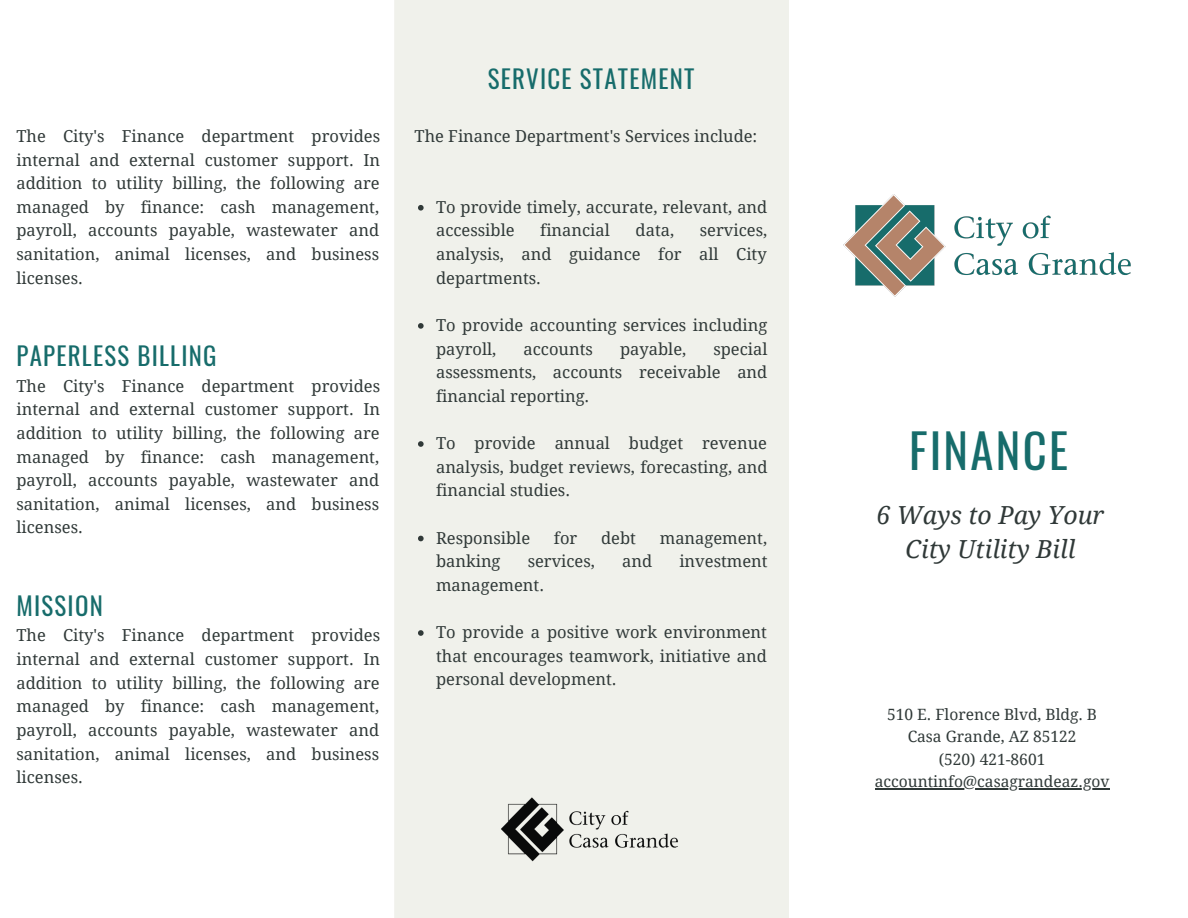
<style>
.page{position:relative;width:1188px;height:918px;background:#fff}
.page>*{position:absolute;margin:0;border:0;box-sizing:border-box;transform-origin:0 0}
.t1{font:46.65px "Oswald";letter-spacing:.05em;color:#176c6b}
.t2{font:24.9px "Oswald";letter-spacing:.05em;color:#176c6b}
.t3{font:italic 24.9px/33.8px "Droid Serif";color:#303938;text-align:center}
.t4{font:16.5px/23.7px "Droid Serif";color:#303938;text-align:justify}
.t5{font:15.6px/22.5px "Droid Serif";color:#303938;text-align:center}
</style>
<div class="page">
<div style="left:394px;top:0;width:395px;height:918px;background:#f0f1eb"></div>
<div style="left:0;top:0;width:395px;height:918px;background:#fff"></div>
<img style="left:843px;top:194px;width:288px;height:102px">
<img style="left:501px;top:797px;width:177px;height:65px">
<hr style="left:875px;top:788px;width:234px;height:1px;background:#303938">
<svg style="left:418px;top:205px;width:6px;height:6px"></svg>
<svg style="left:418px;top:323px;width:6px;height:6px"></svg>
<svg style="left:418px;top:441px;width:6px;height:6px"></svg>
<svg style="left:418px;top:536px;width:6px;height:5px"></svg>
<svg style="left:418px;top:630px;width:6px;height:6px"></svg>
<p class="t4" style="left:16px;top:124px;width:365px">The City's Finance department provides internal and external customer support. In addition to utility billing, the following are managed by finance: cash management, payroll, accounts payable, wastewater and sanitation, animal licenses, and business licenses.</p>
<h2 class="t2" style="left:16px;top:336px;width:201px">PAPERLESS BILLING</h2>
<p class="t4" style="left:16px;top:374px;width:365px">The City's Finance department provides internal and external customer support. In addition to utility billing, the following are managed by finance: cash management, payroll, accounts payable, wastewater and sanitation, animal licenses, and business licenses.</p>
<h2 class="t2" style="left:16px;top:586px;width:88px">MISSION</h2>
<p class="t4" style="left:16px;top:624px;width:365px">The City's Finance department provides internal and external customer support. In addition to utility billing, the following are managed by finance: cash management, payroll, accounts payable, wastewater and sanitation, animal licenses, and business licenses.</p>
<h2 class="t2" style="left:488px;top:59px;width:208px">SERVICE STATEMENT</h2>
<p class="t4" style="left:415px;top:124px;width:344px">The Finance Department's Services include:</p>
<p class="t4" style="left:436px;top:195px;width:333px">To provide timely, accurate, relevant, and accessible</p>
<p class="t4" style="left:540px;top:219px;width:71px">financial</p>
<p class="t4" style="left:636px;top:219px;width:40px">data,</p>
<p class="t4" style="left:436px;top:219px;width:333px;text-indent:264px">services, analysis, and guidance for all City departments.</p>
<p class="t4" style="left:436px;top:313px;width:333px">To provide accounting services including payroll,</p>
<p class="t4" style="left:436px;top:337px;width:333px;text-indent:277px">special assessments, accounts receivable and financial reporting.</p>
<p class="t4" style="left:436px;top:432px;width:333px">To provide annual budget revenue analysis, budget reviews, forecasting, and financial studies.</p>
<p class="t4" style="left:436px;top:526px;width:96px">Responsible</p>
<p class="t4" style="left:554px;top:526px;width:25px">for</p>
<p class="t4" style="left:601px;top:526px;width:36px">debt</p>
<p class="t4" style="left:660px;top:526px;width:109px">management,</p>
<p class="t4" style="left:436px;top:550px;width:66px">banking</p>
<p class="t4" style="left:528px;top:550px;width:69px">services,</p>
<p class="t4" style="left:622px;top:550px;width:32px">and</p>
<p class="t4" style="left:679px;top:550px;width:90px">investment</p>
<p class="t4" style="left:436px;top:573px;width:110px">management.</p>
<p class="t4" style="left:436px;top:621px;width:332px">To provide a positive work environment that encourages teamwork, initiative and personal development.</p>
<p class="t4" style="left:524px;top:337px;width:71px">accounts</p>
<p class="t4" style="left:620px;top:337px;width:68px">payable,</p>
<h1 class="t1" style="left:909px;top:414px;width:161px">FINANCE</h1>
<h2 class="t3" style="left:877px;top:498px;width:229px">6 Ways to Pay Your<br>City Utility Bill</h2>
<p class="t5" style="left:875px;top:703px;width:236px">510 E. Florence Blvd, Bldg. B<br>Casa Grande, AZ 85122<br>(520) 421-8601 accountinfo@casagrandeaz.gov</p>
</div>
